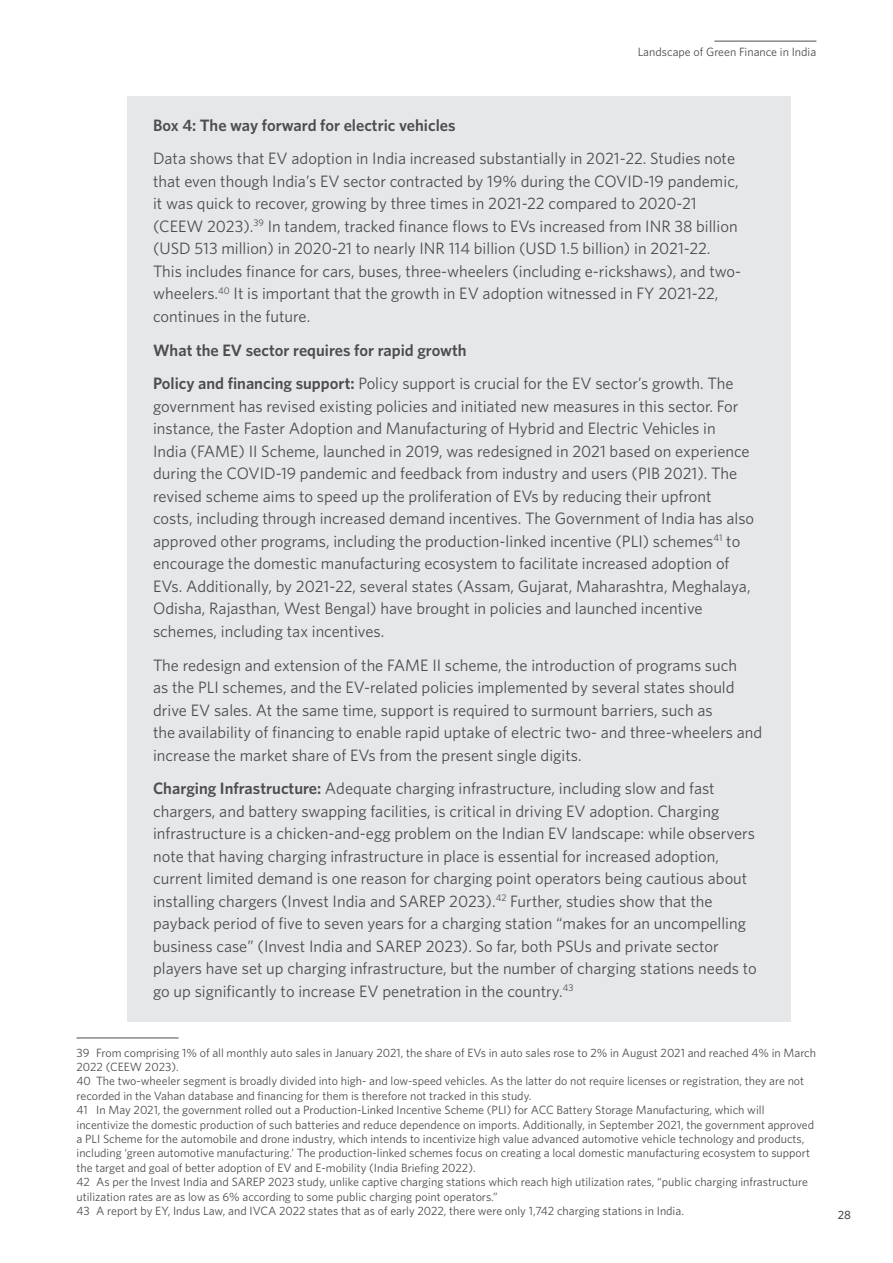
<style>
.page{position:relative;width:893px;height:1263px;background:#fff}
.page>*{position:absolute;margin:0;border:0;box-sizing:border-box;transform-origin:0 0}
.t1{font:16.5px/22.5px "Whitney";color:#4d4d4f}
.t2{font:600 16.5px/33.8px "Whitney";color:#4d4d4f}
.t3{font:12px/14.4px "Whitney";color:#4d4d4f}
.t4{font:500 12px "Whitney";color:#4d4d4f}
.s1{font-weight:400}
.s2{font-weight:600}
</style>
<div class="page">
<hr style="left:714px;top:41px;width:102px;height:1px;background:#4d4d4f">
<div style="left:128px;top:96px;width:663px;height:59px;background:#e6e7e8"></div>
<div style="left:128px;top:130px;width:663px;height:216px;background:#e6e7e8"></div>
<div style="left:128px;top:321px;width:663px;height:59px;background:#e6e7e8"></div>
<div style="left:128px;top:355px;width:663px;height:306px;background:#e6e7e8"></div>
<div style="left:128px;top:636px;width:663px;height:149px;background:#e6e7e8"></div>
<div style="left:128px;top:760px;width:663px;height:261px;background:#e6e7e8"></div>
<hr style="left:77px;top:1037px;width:102px;height:1px;background:#4d4d4f">
<p class="t3" style="left:638px;top:45px;width:180px">Landscape of Green Finance in India</p>
<p class="t2" style="left:153px;top:108px;width:304px">Box 4: The way forward for electric vehicles</p>
<p class="t1" style="left:153px;top:147px;width:589px">Data shows that EV adoption in India increased substantially in 2021-22. Studies note that even though India’s EV sector contracted by 19% during the COVID-19 pandemic, it was quick to recover, growing by three times in 2021-22 compared to 2020-21 (CEEW 2023).<sup>39</sup> In tandem, tracked finance flows to EVs increased from INR 38 billion (USD 513 million) in 2020-21 to nearly INR 114 billion (USD 1.5 billion) in 2021-22.<br>This includes finance for cars, buses, three-wheelers (including e-rickshaws), and two&shy;wheelers.<sup>40</sup> It is important that the growth in EV adoption witnessed in FY 2021-22, continues in the future.</p>
<p class="t2" style="left:153px;top:333px;width:582px">What the EV sector requires for rapid growth<br>Policy and financing support: <span class="s1">Policy support is crucial for the EV sector’s growth. The</span></p>
<p class="t1" style="left:153px;top:394px;width:603px">government has revised existing policies and initiated new measures in this sector. For instance, the Faster Adoption and Manufacturing of Hybrid and Electric Vehicles in<br>India (FAME) II Scheme, launched in 2019, was redesigned in 2021 based on experience during the COVID-19 pandemic and feedback from industry and users (PIB 2021). The revised scheme aims to speed up the proliferation of EVs by reducing their upfront costs, including through increased demand incentives. The Government of India has also approved other programs, including the production-linked incentive (PLI) schemes<sup>41</sup> to encourage the domestic manufacturing ecosystem to facilitate increased adoption of EVs. Additionally, by 2021-22, several states (Assam, Gujarat, Maharashtra, Meghalaya, Odisha, Rajasthan, West Bengal) have brought in policies and launched incentive schemes, including tax incentives.</p>
<p class="t1" style="left:153px;top:653px;width:611px">The redesign and extension of the FAME II scheme, the introduction of programs such<br>as the PLI schemes, and the EV-related policies implemented by several states should drive EV sales. At the same time, support is required to surmount barriers, such as<br>the availability of financing to enable rapid uptake of electric two- and three-wheelers and increase the market share of EVs from the present single digits.</p>
<p class="t1" style="left:153px;top:777px;width:605px"><span class="s2">Charging Infrastructure:</span> Adequate charging infrastructure, including slow and fast chargers, and battery swapping facilities, is critical in driving EV adoption. Charging infrastructure is a chicken-and-egg problem on the Indian EV landscape: while observers note that having charging infrastructure in place is essential for increased adoption, current limited demand is one reason for charging point operators being cautious about installing chargers (Invest India and SAREP 2023).<sup>42</sup> Further, studies show that the payback period of five to seven years for a charging station “makes for an uncompelling business case” (Invest India and SAREP 2023). So far, both PSUs and private sector players have set up charging infrastructure, but the number of charging stations needs to go up significantly to increase EV penetration in the country.<sup>43</sup></p>
<p class="t3" style="left:77px;top:1045px;width:741px">39 From comprising 1% of all monthly auto sales in January 2021, the share of EVs in auto sales rose to 2% in August 2021 and reached 4% in March 2022 (CEEW 2023).<br>40 The two-wheeler segment is broadly divided into high- and low-speed vehicles. As the latter do not require licenses or registration, they are not recorded in the Vahan database and financing for them is therefore not tracked in this study.<br>41 In May 2021, the government rolled out a Production-Linked Incentive Scheme (PLI) for ACC Battery Storage Manufacturing, which will incentivize the domestic production of such batteries and reduce dependence on imports. Additionally, in September 2021, the government approved a PLI Scheme for the automobile and drone industry, which intends to incentivize high value advanced automotive vehicle technology and products, including ‘green automotive manufacturing.’ The production-linked schemes focus on creating a local domestic manufacturing ecosystem to support the target and goal of better adoption of EV and E-mobility (India Briefing 2022).<br>42 As per the Invest India and SAREP 2023 study, unlike captive charging stations which reach high utilization rates, “public charging infrastructure utilization rates are as low as 6% according to some public charging point operators.”<br>43 A report by EY, Indus Law, and IVCA 2022 states that as of early 2022, there were only 1,742 charging stations in India.</p>
<p class="t4" style="left:838px;top:1207px;width:15px">28</p>
</div>
